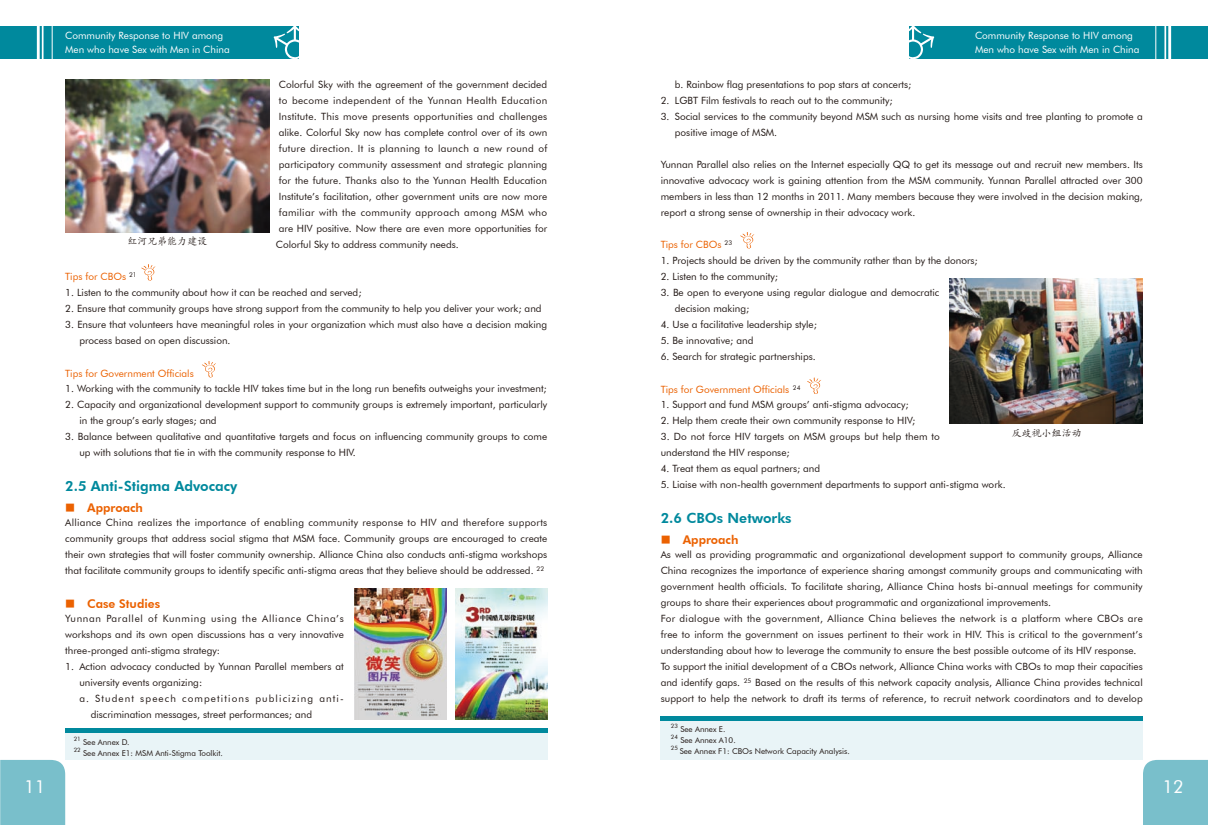
<style>
.page{position:relative;width:1208px;height:825px;background:#fff}
.page>*{position:absolute;margin:0;border:0;box-sizing:border-box;transform-origin:0 0}
.t1{font:18px "Futura BT";color:#fff}
.t2{font:800 14px "Futura BT";color:#00899d}
.t3{font:800 12px "Futura BT";color:#eb6101}
.t4{font:10px/16px "Futura BT";color:#231916}
.t5{font:10px/13.7px "Futura BT";color:#fff}
.t6{font:10px "Futura BT";letter-spacing:.03em;color:#231916}
.t7{font:10px "Futura BT";color:#eb6101}
.t8{font:10px "Futura BT";letter-spacing:.02em;color:#231916}
.t9{font:10px "Futura BT";letter-spacing:.035em;color:#231916}
.t10{font:10px "Futura BT";letter-spacing:.11em;color:#231916}
.t11{font:10px "ST Kaiti";color:#231916}
.t12{font:8px "Futura BT";color:#231916}
.t13{font:6px "Futura BT";color:#231916}
.s1{font-family:"FZLTZHK GBK1 0";font-weight:400;font-size:10px}
</style>
<div class="page">
<div style="left:0;top:26px;width:298px;height:32px;background:#00899d"></div>
<div style="left:0;top:760px;width:65px;height:65px;background:#79bfcb"></div>
<hr style="left:52px;top:25px;width:1px;height:35px;background:#fff">
<hr style="left:37px;top:25px;width:3px;height:35px;background:#fff">
<hr style="left:42px;top:25px;width:2px;height:35px;background:#fff">
<svg style="left:274px;top:26px;width:25px;height:33px"></svg>
<div style="left:909px;top:26px;width:299px;height:32px;background:#00899d"></div>
<div style="left:1143px;top:760px;width:65px;height:65px;background:#79bfcb"></div>
<hr style="left:1155px;top:25px;width:1px;height:35px;background:#fff">
<hr style="left:1168px;top:25px;width:3px;height:35px;background:#fff">
<hr style="left:1164px;top:25px;width:2px;height:35px;background:#fff">
<svg style="left:909px;top:26px;width:25px;height:33px"></svg>
<div style="left:65px;top:728px;width:482px;height:32px;background:#e9f4f7"></div>
<hr style="left:65px;top:728px;width:482px;height:4px;background:#00899d">
<div style="left:660px;top:717px;width:482px;height:43px;background:#e9f4f7"></div>
<hr style="left:660px;top:717px;width:482px;height:4px;background:#00899d">
<img style="left:950px;top:279px;width:192px;height:144px">
<img style="left:354px;top:589px;width:93px;height:130px">
<img style="left:455px;top:589px;width:92px;height:130px">
<img style="left:65px;top:79px;width:204px;height:153px">
<svg style="left:141px;top:264px;width:14px;height:17px"></svg>
<svg style="left:202px;top:361px;width:14px;height:17px"></svg>
<svg style="left:740px;top:232px;width:14px;height:17px"></svg>
<svg style="left:807px;top:377px;width:14px;height:17px"></svg>
<h1 class="t1" style="left:24px;top:775px;width:23px">11</h1>
<p class="t5" style="left:65px;top:29px;width:166px">Community Response to HIV among<br>Men who have Sex with Men in China</p>
<p class="t11" style="left:127px;top:234px;width:82px">红河兄弟能力建设</p>
<p class="t4" style="left:279px;top:76px;width:270px">Colorful Sky with the agreement of the government decided</p>
<p class="t9" style="left:279px;top:94px;width:270px">to become independent of the Yunnan Health Education</p>
<p class="t8" style="left:279px;top:110px;width:270px">Institute. This move presents opportunities and challenges</p>
<p class="t4" style="left:279px;top:124px;width:270px">alike. Colorful Sky now has complete control over of its own</p>
<p class="t6" style="left:279px;top:142px;width:270px">future direction. It is planning to launch a new round of</p>
<p class="t4" style="left:279px;top:156px;width:270px">participatory community assessment and strategic planning</p>
<p class="t4" style="left:279px;top:172px;width:270px">for the future. Thanks also to the Yunnan Health Education</p>
<p class="t4" style="left:279px;top:188px;width:270px">Institute’s facilitation, other government units are now more</p>
<p class="t6" style="left:279px;top:206px;width:270px">familiar with the community approach among MSM who</p>
<p class="t4" style="left:279px;top:220px;width:270px">are HIV positive. Now there are even more opportunities for</p>
<p class="t4" style="left:276px;top:236px;width:184px">Colorful Sky to address community needs.</p>
<p class="t7" style="left:65px;top:270px;width:73px">Tips for CBOs <sup>21</sup></p>
<p class="t4" style="left:65px;top:284px;width:298px">1. Listen to the community about how it can be reached and served;</p>
<p class="t4" style="left:65px;top:300px;width:478px">2. Ensure that community groups have strong support from the community to help you deliver your work; and</p>
<p class="t4" style="left:79px;top:316px;width:469px;text-indent:-14px">3. Ensure that volunteers have meaningful roles in your organization which must also have a decision making process based on open discussion.</p>
<p class="t7" style="left:65px;top:367px;width:130px">Tips for Government Officials</p>
<p class="t4" style="left:65px;top:380px;width:483px">1. Working with the community to tackle HIV takes time but in the long run benefits outweighs your investment;</p>
<p class="t4" style="left:79px;top:396px;width:469px;text-indent:-14px">2. Capacity and organizational development support to community groups is extremely important, particularly in the group’s early stages; and</p>
<p class="t4" style="left:79px;top:428px;width:469px;text-indent:-14px">3. Balance between qualitative and quantitative targets and focus on influencing community groups to come up with solutions that tie in with the community response to HIV.</p>
<h2 class="t2" style="left:65px;top:478px;width:174px">2.5 Anti-Stigma Advocacy</h2>
<p class="t3" style="left:65px;top:500px;width:79px"><span class="s1">■</span> Approach</p>
<p class="t4" style="left:65px;top:514px;width:484px;text-align:justify">Alliance China realizes the importance of enabling community response to HIV and therefore supports community groups that address social stigma that MSM face. Community groups are encouraged to create their own strategies that will foster community ownership. Alliance China also conducts anti-stigma workshops that facilitate community groups to identify specific anti-stigma areas that they believe should be addressed. <sup>22</sup></p>
<p class="t3" style="left:65px;top:596px;width:96px"><span class="s1">■</span> Case Studies</p>
<p class="t4" style="left:65px;top:610px;width:280px;text-align:justify">Yunnan Parallel of Kunming using the Alliance China’s workshops and its own open discussions has a very innovative three-pronged anti-stigma strategy:</p>
<p class="t4" style="left:65px;top:658px;width:280px">1. Action advocacy conducted by Yunnan Parallel members at</p>
<p class="t4" style="left:79px;top:674px;width:124px">university events organizing:</p>
<p class="t10" style="left:79px;top:692px;width:266px">a. Student speech competitions publicizing anti-</p>
<p class="t4" style="left:91px;top:706px;width:223px">discrimination messages, street performances; and</p>
<p class="t13" style="left:74px;top:736px;width:9px">21</p>
<p class="t12" style="left:83px;top:737px;width:48px">See Annex D.</p>
<p class="t13" style="left:74px;top:747px;width:9px">22</p>
<p class="t12" style="left:83px;top:748px;width:141px">See Annex E1: MSM Anti-Stigma Toolkit.</p>
<p class="t5" style="left:975px;top:29px;width:166px">Community Response to HIV among<br>Men who have Sex with Men in China</p>
<p class="t4" style="left:675px;top:76px;width:238px">b. Rainbow flag presentations to pop stars at concerts;</p>
<p class="t4" style="left:660px;top:92px;width:233px">2. LGBT Film festivals to reach out to the community;</p>
<p class="t4" style="left:675px;top:108px;width:469px;text-indent:-14px">3. Social services to the community beyond MSM such as nursing home visits and tree planting to promote a positive image of MSM.</p>
<p class="t4" style="left:660px;top:156px;width:483px;text-align:justify">Yunnan Parallel also relies on the Internet especially QQ to get its message out and recruit new members. Its innovative advocacy work is gaining attention from the MSM community. Yunnan Parallel attracted over 300 members in less than 12 months in 2011. Many members because they were involved in the decision making, report a strong sense of ownership in their advocacy work.</p>
<p class="t7" style="left:660px;top:238px;width:73px">Tips for CBOs <sup>23</sup></p>
<p class="t4" style="left:660px;top:252px;width:319px">1. Projects should be driven by the community rather than by the donors;</p>
<p class="t4" style="left:660px;top:268px;width:119px">2. Listen to the community;</p>
<p class="t4" style="left:675px;top:284px;width:266px;text-indent:-14px">3. Be open to everyone using regular dialogue and democratic decision making;</p>
<p class="t4" style="left:660px;top:316px;width:158px">4. Use a facilitative leadership style;</p>
<p class="t4" style="left:660px;top:332px;width:94px">5. Be innovative; and</p>
<p class="t4" style="left:660px;top:348px;width:157px">6. Search for strategic partnerships.</p>
<p class="t7" style="left:660px;top:383px;width:141px">Tips for Government Officials <sup>24</sup></p>
<p class="t4" style="left:660px;top:396px;width:249px">1. Support and fund MSM groups’ anti-stigma advocacy;</p>
<p class="t4" style="left:660px;top:412px;width:256px">2. Help them create their own community response to HIV;</p>
<p class="t4" style="left:660px;top:428px;width:281px">3. Do not force HIV targets on MSM groups but help them to understand the HIV response;</p>
<p class="t4" style="left:660px;top:460px;width:161px">4. Treat them as equal partners; and</p>
<p class="t4" style="left:660px;top:476px;width:346px">5. Liaise with non-health government departments to support anti-stigma work.</p>
<h2 class="t2" style="left:660px;top:510px;width:132px">2.6 CBOs Networks</h2>
<p class="t3" style="left:660px;top:532px;width:79px"><span class="s1">■</span> Approach</p>
<p class="t4" style="left:660px;top:546px;width:484px">As well as providing programmatic and organizational development support to community groups, Alliance China recognizes the importance of experience sharing amongst community groups and communicating with government health officials. To facilitate sharing, Alliance China hosts bi-annual meetings for community groups to share their experiences about programmatic and organizational improvements.<br>For dialogue with the government, Alliance China believes the network is a platform where CBOs are free to inform the government on issues pertinent to their work in HIV. This is critical to the government’s understanding about how to leverage the community to ensure the best possible outcome of its HIV response.<br>To support the initial development of a CBOs network, Alliance China works with CBOs to map their capacities and identify gaps. <sup>25</sup> Based on the results of this network capacity analysis, Alliance China provides technical support to help the network to draft its terms of reference, to recruit network coordinators and to develop</p>
<p class="t11" style="left:1011px;top:426px;width:72px">反歧视小组活动</p>
<p class="t13" style="left:671px;top:722px;width:9px">23</p>
<p class="t12" style="left:680px;top:724px;width:47px">See Annex E.</p>
<p class="t13" style="left:671px;top:733px;width:9px">24</p>
<p class="t12" style="left:680px;top:735px;width:57px">See Annex A10.</p>
<p class="t13" style="left:671px;top:744px;width:9px">25</p>
<p class="t12" style="left:680px;top:746px;width:171px">See Annex F1: CBOs Network Capacity Analysis.</p>
<h1 class="t1" style="left:1162px;top:775px;width:23px">12</h1>
</div>
